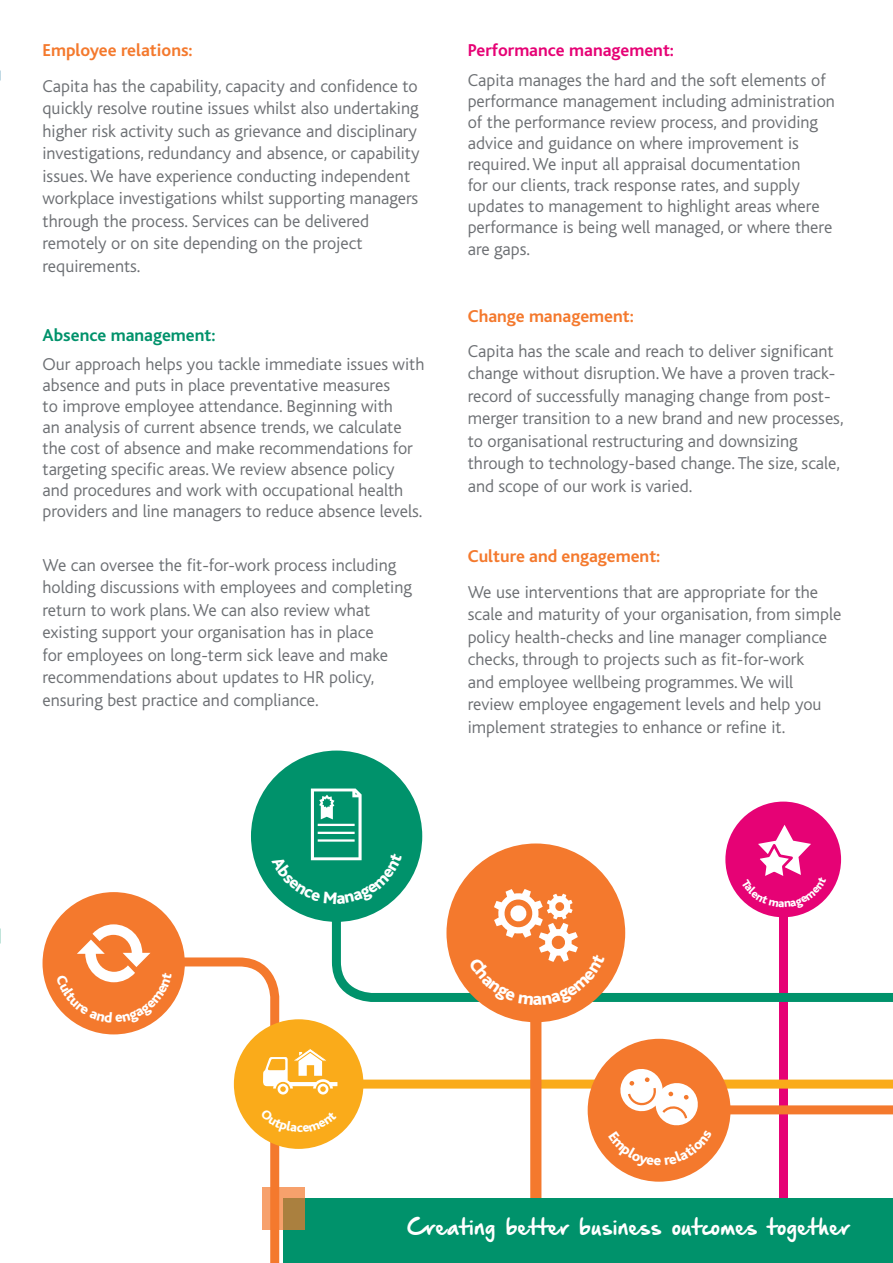
<style>
.page{position:relative;width:893px;height:1263px;background:#fff}
.page>*{position:absolute;margin:0;border:0;box-sizing:border-box;transform-origin:0 0}
.t1{font:19.5px "Hand Of Sean Demo";color:#fff}
.t2{font:300 18px/22.5px "Bliss";color:#6c6f73}
.t3{font:700 18px "Bliss";color:#f4792d}
.t4{font:700 18px "Bliss";color:#e60275}
.t5{font:700 18px "Bliss";color:#00926b}
</style>
<div class="page">
<div style="left:779px;top:912px;width:9px;height:351px;background:#e60275"></div>
<svg style="left:331px;top:888px;width:562px;height:118px"></svg>
<div style="left:251px;top:750px;width:171px;height:172px;background:#00926b;border-radius:50%"></div>
<svg style="left:105px;top:953px;width:179px;height:310px"></svg>
<div style="left:251px;top:1079px;width:642px;height:9px;background:#faab1a"></div>
<div style="left:234px;top:1019px;width:129px;height:130px;background:#faab1a;border-radius:50%"></div>
<div style="left:677px;top:1105px;width:216px;height:9px;background:#f4792d"></div>
<div style="left:588px;top:1039px;width:142px;height:143px;background:#f4792d;border-radius:50%"></div>
<div style="left:530px;top:982px;width:11px;height:241px;background:#f4792d"></div>
<div style="left:446px;top:843px;width:179px;height:179px;background:#f4792d;border-radius:50%"></div>
<div style="left:283px;top:1198px;width:610px;height:65px;background:#00926b"></div>
<svg style="left:262px;top:1187px;width:43px;height:43px;background:#d98c4d"></svg>
<svg style="left:263px;top:1049px;width:74px;height:45px"></svg>
<div style="left:43px;top:892px;width:142px;height:142px;background:#f4792d;border-radius:50%"></div>
<div style="left:725px;top:801px;width:116px;height:116px;background:#e60275;border-radius:50%"></div>
<svg style="left:272px;top:788px;width:130px;height:116px"></svg>
<svg style="left:469px;top:889px;width:136px;height:116px"></svg>
<svg style="left:608px;top:1069px;width:104px;height:98px"></svg>
<svg style="left:56px;top:924px;width:116px;height:99px"></svg>
<svg style="left:741px;top:825px;width:86px;height:83px"></svg>
<p class="t3" style="left:43px;top:41px;width:152px">Employee relations:</p>
<p class="t2" style="left:43px;top:75px;width:379px">Capita has the capability, capacity and confidence to quickly resolve routine issues whilst also undertaking higher risk activity such as grievance and disciplinary investigations, redundancy and absence, or capability issues. We have experience conducting independent workplace investigations whilst supporting managers through the process. Services can be delivered remotely or on site depending on the project requirements.</p>
<p class="t5" style="left:43px;top:325px;width:175px">Absence management:</p>
<p class="t2" style="left:43px;top:354px;width:383px;line-height:21px">Our approach helps you tackle immediate issues with absence and puts in place preventative measures<br>to improve employee attendance. Beginning with<br>an analysis of current absence trends, we calculate the cost of absence and make recommendations for targeting specific areas. We review absence policy and procedures and work with occupational health providers and line managers to reduce absence levels.</p>
<p class="t2" style="left:43px;top:554px;width:371px">We can oversee the fit-for-work process including holding discussions with employees and completing return to work plans. We can also review what existing support your organisation has in place<br>for employees on long-term sick leave and make recommendations about updates to HR policy, ensuring best practice and compliance.</p>
<p class="t4" style="left:468px;top:41px;width:208px">Performance management:</p>
<p class="t2" style="left:468px;top:70px;width:369px;line-height:21.1px">Capita manages the hard and the soft elements of performance management including administration of the performance review process, and providing advice and guidance on where improvement is required. We input all appraisal documentation<br>for our clients, track response rates, and supply updates to management to highlight areas where performance is being well managed, or where there are gaps.</p>
<p class="t3" style="left:468px;top:306px;width:168px">Change management:</p>
<p class="t2" style="left:468px;top:340px;width:377px">Capita has the scale and reach to deliver significant change without disruption. We have a proven track&shy;record of successfully managing change from post&shy;merger transition to a new brand and new processes, to organisational restructuring and downsizing through to technology-based change. The size, scale, and scope of our work is varied.</p>
<p class="t3" style="left:468px;top:547px;width:194px">Culture and engagement:</p>
<p class="t2" style="left:468px;top:581px;width:375px">We use interventions that are appropriate for the scale and maturity of your organisation, from simple policy health-checks and line manager compliance checks, through to projects such as fit-for-work<br>and employee wellbeing programmes. We will review employee engagement levels and help you implement strategies to enhance or refine it.</p>
<p class="t1" style="left:407px;top:1217px;width:444px">Creating better business outcomes together</p>
</div>
